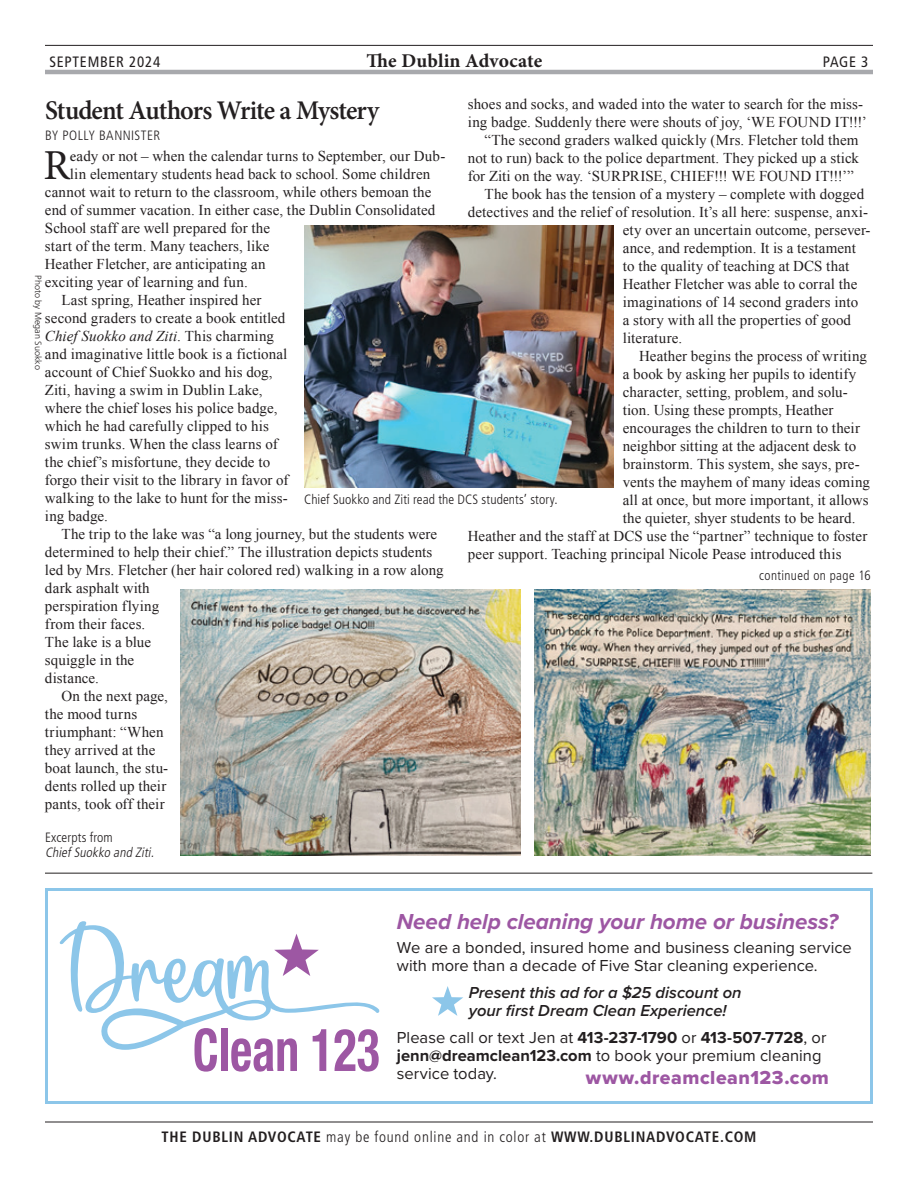
<style>
.page{position:relative;width:918px;height:1188px;background:#fff}
.page>*{position:absolute;margin:0;border:0;box-sizing:border-box;transform-origin:0 0}
.t1{font:42.75px "Minion Pro";color:#231f20}
.t2{font:600 27px "Minion Pro";letter-spacing:-.035em;color:#231f20}
.t3{font:italic 700 22.5px "Proxima Nova";letter-spacing:-.005em;color:#9d57a3}
.t4{font:19.5px "Proxima Nova Extrabld";letter-spacing:.03em;color:#9d57a3}
.t5{font:700 19.5px "Minion Pro";letter-spacing:.01em;color:#231f20}
.t6{font:16.5px/18px "Proxima Nova";letter-spacing:.005em;color:#231f20}
.t7{font:italic 600 16.5px/18px "Proxima Nova";color:#231f20}
.t8{font:15px "Times New Roman";letter-spacing:.005em;color:#231f20}
.t9{font:700 condensed 15px "Frutiger LT Std";letter-spacing:.05em;color:#231f20}
.t10{font:italic 15px "Times New Roman";letter-spacing:.01em;color:#231f20}
.t11{font:condensed 15px "Frutiger LT Std";letter-spacing:.05em;color:#231f20}
.t12{font:300 condensed 13.5px "Frutiger LT Std";letter-spacing:.01em;color:#231f20}
.t13{font:italic 300 condensed 13.5px "Frutiger LT Std";color:#231f20}
.t14{font:300 condensed 13.5px "Frutiger LT Std";letter-spacing:.03em;color:#231f20}
.t15{font:300 condensed 13.5px "Frutiger LT Std";letter-spacing:.035em;color:#231f20}
.t16{font:300 9px "Frutiger LT Std";color:#231f20}
.s1{font-family:"Minion Pro";font-weight:500}
.s2{font-style:normal}
.s3{font-weight:700}
.s4{font-weight:300}
</style>
<div class="page">
<hr style="left:45px;top:45px;width:828px;height:1px;background:#231f20">
<hr style="left:45px;top:70px;width:828px;height:4px;background:#a8a9ad">
<hr style="left:45px;top:1122px;width:828px;height:1px;background:#231f20">
<hr style="left:45px;top:873px;width:827px;height:1px;background:#231f20">
<div style="left:45px;top:888px;width:828px;height:216px;border:3px solid #8cc6e9"></div>
<svg style="left:59px;top:921px;width:321px;height:151px"></svg>
<svg style="left:432px;top:986px;width:31px;height:30px"></svg>
<img style="left:304px;top:225px;width:310px;height:263px">
<img style="left:181px;top:590px;width:340px;height:266px">
<img style="left:534px;top:590px;width:337px;height:266px">
<p class="t11" style="left:50px;top:53px;width:112px">SEPTEMBER 2024</p>
<h3 class="t5" style="left:367px;top:47px;width:177px">The Dublin Advocate</h3>
<p class="t11" style="left:823px;top:53px;width:47px">PAGE 3</p>
<p class="t8" style="left:468px;top:94px;width:397px">shoes and socks, and waded into the water to search for the miss-</p>
<p class="t8" style="left:468px;top:112px;width:400px">ing badge. Suddenly there were shouts of joy, ‘WE FOUND IT!!!’</p>
<p class="t8" style="left:484px;top:130px;width:376px">“The second graders walked quickly (Mrs. Fletcher told them</p>
<p class="t8" style="left:468px;top:148px;width:393px">not to run) back to the police department. They picked up a stick</p>
<p class="t8" style="left:468px;top:166px;width:387px">for Ziti on the way. ‘SURPRISE, CHIEF!!! WE FOUND IT!!!’”</p>
<p class="t8" style="left:484px;top:184px;width:381px">The book has the tension of a mystery – complete with dogged</p>
<p class="t8" style="left:468px;top:202px;width:402px">detectives and the relief of resolution. It’s all here: suspense, anxi-</p>
<p class="t8" style="left:623px;top:220px;width:249px">ety over an uncertain outcome, persever-</p>
<p class="t8" style="left:623px;top:238px;width:235px">ance, and redemption. It is a testament</p>
<p class="t8" style="left:623px;top:256px;width:228px">to the quality of teaching at DCS that</p>
<p class="t8" style="left:623px;top:274px;width:236px">Heather Fletcher was able to corral the</p>
<p class="t8" style="left:623px;top:292px;width:237px">imaginations of 14 second graders into</p>
<p class="t8" style="left:623px;top:310px;width:230px">a story with all the properties of good</p>
<p class="t8" style="left:623px;top:328px;width:61px">literature.</p>
<p class="t8" style="left:639px;top:346px;width:229px">Heather begins the process of writing</p>
<p class="t8" style="left:623px;top:364px;width:235px">a book by asking her pupils to identify</p>
<p class="t8" style="left:623px;top:382px;width:226px">character, setting, problem, and solu-</p>
<p class="t8" style="left:623px;top:400px;width:212px">tion. Using these prompts, Heather</p>
<p class="t8" style="left:623px;top:418px;width:239px">encourages the children to turn to their</p>
<p class="t8" style="left:623px;top:436px;width:235px">neighbor sitting at the adjacent desk to</p>
<p class="t8" style="left:623px;top:454px;width:239px">brainstorm. This system, she says, pre-</p>
<p class="t8" style="left:623px;top:472px;width:249px">vents the mayhem of many ideas coming</p>
<p class="t8" style="left:623px;top:490px;width:247px">all at once, but more important, it allows</p>
<p class="t8" style="left:623px;top:508px;width:234px">the quieter, shyer students to be heard.</p>
<p class="t8" style="left:468px;top:526px;width:401px">Heather and the staff at DCS use the “partner” technique to foster</p>
<p class="t8" style="left:468px;top:544px;width:375px">peer support. Teaching principal Nicole Pease introduced this</p>
<h2 class="t2" style="left:45px;top:91px;width:336px">Student Authors Write a Mystery</h2>
<p class="t15" style="left:45px;top:127px;width:117px">BY POLLY BANNISTER</p>
<h1 class="t1" style="left:43px;top:136px;width:28px">R</h1>
<p class="t8" style="left:70px;top:146px;width:377px"><span class="s1">e</span>ady or not – when the calendar turns to September, our Dub-</p>
<p class="t8" style="left:70px;top:164px;width:362px">lin elementary students head back to school. Some children</p>
<p class="t8" style="left:45px;top:182px;width:388px">cannot wait to return to the classroom, while others bemoan the</p>
<p class="t8" style="left:45px;top:200px;width:392px">end of summer vacation. In either case, the Dublin Consolidated</p>
<p class="t8" style="left:45px;top:218px;width:227px">School staff are well prepared for the</p>
<p class="t8" style="left:45px;top:236px;width:226px">start of the term. Many teachers, like</p>
<p class="t8" style="left:45px;top:254px;width:222px">Heather Fletcher, are anticipating an</p>
<p class="t8" style="left:45px;top:272px;width:204px">exciting year of learning and fun.</p>
<p class="t8" style="left:61px;top:290px;width:202px">Last spring, Heather inspired her</p>
<p class="t8" style="left:45px;top:308px;width:242px">second graders to create a book entitled</p>
<p class="t10" style="left:45px;top:325px;width:231px">Chief Suokko and Ziti<span class="s2">. This charming</span></p>
<p class="t8" style="left:45px;top:344px;width:244px">and imaginative little book is a fictional</p>
<p class="t8" style="left:45px;top:362px;width:229px">account of Chief Suokko and his dog,</p>
<p class="t8" style="left:45px;top:380px;width:219px">Ziti, having a swim in Dublin Lake,</p>
<p class="t8" style="left:45px;top:398px;width:234px">where the chief loses his police badge,</p>
<p class="t8" style="left:45px;top:416px;width:226px">which he had carefully clipped to his</p>
<p class="t8" style="left:45px;top:434px;width:234px">swim trunks. When the class learns of</p>
<p class="t8" style="left:45px;top:452px;width:227px">the chief’s misfortune, they decide to</p>
<p class="t8" style="left:45px;top:470px;width:245px">forgo their visit to the library in favor of</p>
<p class="t8" style="left:45px;top:488px;width:244px">walking to the lake to hunt for the miss-</p>
<p class="t8" style="left:45px;top:506px;width:64px">ing badge.</p>
<p class="t8" style="left:61px;top:524px;width:377px">The trip to the lake was “a long journey, but the students were</p>
<p class="t8" style="left:45px;top:542px;width:389px">determined to help their chief.” The illustration depicts students</p>
<p class="t8" style="left:45px;top:560px;width:400px">led by Mrs. Fletcher (her hair colored red) walking in a row along</p>
<p class="t8" style="left:45px;top:578px;width:106px">dark asphalt with</p>
<p class="t8" style="left:45px;top:596px;width:116px">perspiration flying</p>
<p class="t8" style="left:45px;top:614px;width:102px">from their faces.</p>
<p class="t8" style="left:45px;top:632px;width:108px">The lake is a blue</p>
<p class="t8" style="left:45px;top:650px;width:91px">squiggle in the</p>
<p class="t8" style="left:45px;top:668px;width:55px">distance.</p>
<p class="t8" style="left:61px;top:686px;width:108px">On the next page,</p>
<p class="t8" style="left:45px;top:704px;width:94px">the mood turns</p>
<p class="t8" style="left:45px;top:722px;width:120px">triumphant: “When</p>
<p class="t8" style="left:45px;top:740px;width:112px">they arrived at the</p>
<p class="t8" style="left:45px;top:758px;width:125px">boat launch, the stu-</p>
<p class="t8" style="left:45px;top:776px;width:123px">dents rolled up their</p>
<p class="t8" style="left:45px;top:794px;width:121px">pants, took off their</p>
<p class="t16" style="left:43px;top:275px;width:96px;rotate:90deg">Photo by Megan Suokko</p>
<p class="t12" style="left:304px;top:492px;width:255px">Chief Suokko and Ziti read the DCS students’ story.</p>
<p class="t14" style="left:759px;top:567px;width:113px">continued on page 16</p>
<p class="t12" style="left:45px;top:829px;width:69px">Excerpts from</p>
<p class="t13" style="left:45px;top:844px;width:113px">ChiefSuokko and Ziti.</p>
<h3 class="t3" style="left:397px;top:905px;width:443px">Need help cleaning your home or business?</h3>
<p class="t6" style="left:397px;top:938px;width:456px">We are a bonded, insured home and business cleaning service with more than a decade of Five Star cleaning experience.</p>
<p class="t7" style="left:469px;top:983px;width:274px">Present this ad for a $25 discount on your first Dream Clean Experience!</p>
<p class="t6" style="left:397px;top:1028px;width:431px">Please call or text Jen at <span class="s3">413-237-1790</span> or <span class="s3">413-507-7728</span>, or <span class="s3">jenn@dreamclean123.com</span> to book your premium cleaning service today.</p>
<h3 class="t4" style="left:586px;top:1063px;width:245px">www.dreamclean123.com</h3>
<p class="t9" style="left:161px;top:1128px;width:597px">THE DUBLIN ADVOCATE <span class="s4">may be found online and in color at</span> WWW.DUBLINADVOCATE.COM</p>
</div>
